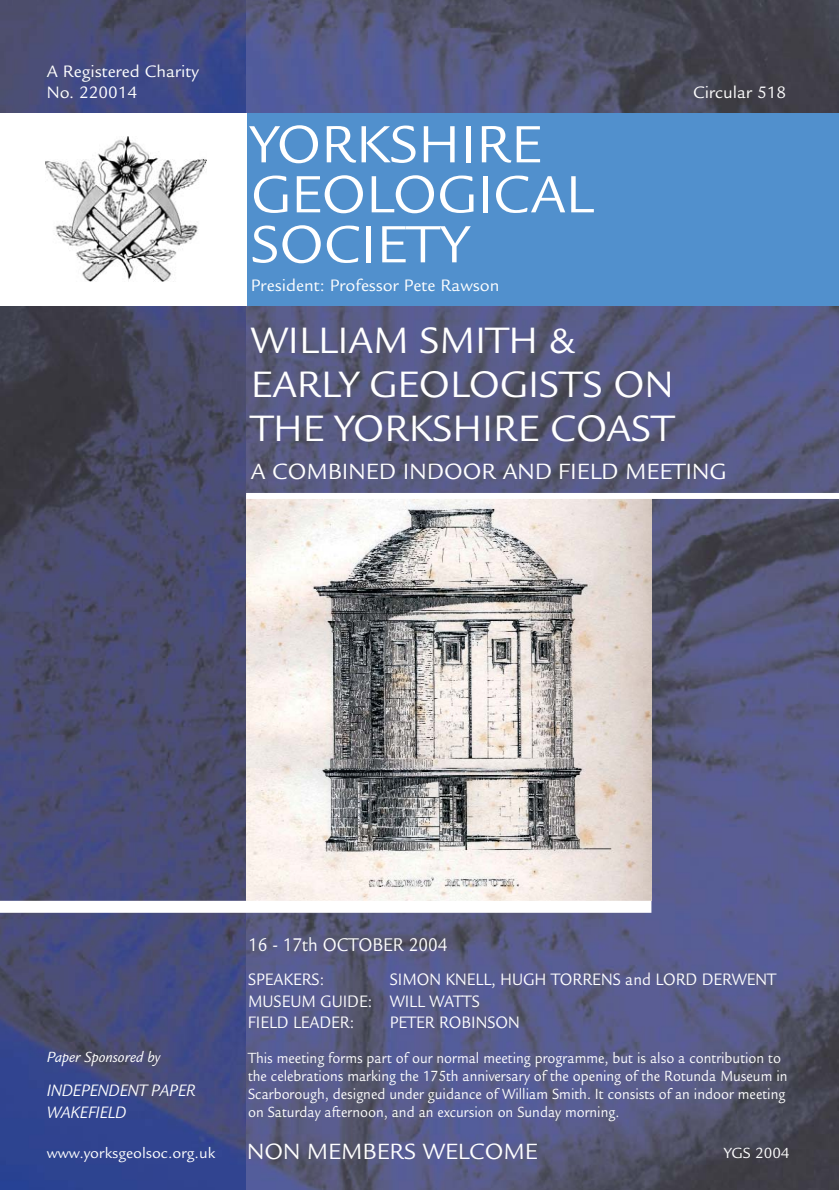
<style>
.page{position:relative;width:840px;height:1190px;background:#fff}
.page>*{position:absolute;margin:0;border:0;box-sizing:border-box;transform-origin:0 0}
.t1{font:57px/50px "Legacy Sans";color:#fff}
.t2{font:40px/44px "Legacy Sans";color:#fff}
.t3{font:24px "Legacy Sans";color:#fff}
.t4{font:20px "Legacy Sans";color:#fff;scale:.9 1}
.t5{font:18px/21.6px "Legacy Sans";color:#fff;scale:.9 1}
.t6{font:18px/21.6px "Legacy Sans";color:#fff}
.t7{font:italic 18px/21.6px "Legacy Sans";color:#fff;scale:.9 1}
.t8{font:16px/18px "Legacy Sans";color:#fff;scale:.9 1}
.t9{font:16px "Legacy Sans";color:#fff}
.t10{font:italic 16px "Legacy Sans";color:#fff}
</style>
<div class="page">
<img style="left:0;top:0;width:246px;height:1190px">
<img style="left:246px;top:0;width:593px;height:1190px">
<div style="left:246px;top:113px;width:593px;height:193px;background:#5190cd"></div>
<div style="left:0;top:113px;width:246px;height:193px;background:#fff"></div>
<img style="left:46px;top:136px;width:161px;height:146px">
<img style="left:246px;top:499px;width:405px;height:401px">
<div style="left:0;top:901px;width:651px;height:12px;background:#fff"></div>
<div style="left:246px;top:493px;width:593px;height:6px;background:#fff"></div>
<p class="t6" style="left:47px;top:62px;width:154px">A Registered Charity<br>No. 220014</p>
<p class="t6" style="left:693px;top:83px;width:94px">Circular 518</p>
<h1 class="t1" style="left:251px;top:125px;width:344px">YORKSHIRE<br>GEOLOGICAL<br>SOCIETY</h1>
<p class="t6" style="left:251px;top:277px;width:250px">President: Professor Pete Rawson</p>
<h2 class="t2" style="left:251px;top:322px;width:425px">WILLIAM SMITH &amp;<br>EARLY GEOLOGISTS ON<br>THE YORKSHIRE COAST</h2>
<h3 class="t3" style="left:251px;top:462px;width:477px">A COMBINED INDOOR AND FIELD MEETING</h3>
<p class="t10" style="left:47px;top:1051px;width:115px">Paper Sponsored by</p>
<p class="t7" style="left:47px;top:1081px;width:167px">INDEPENDENT PAPER<br>WAKEFIELD</p>
<p class="t4" style="left:248px;top:937px;width:223px">16 - 17th OCTOBER 2004</p>
<p class="t5" style="left:248px;top:970px;width:86px">SPEAKERS:</p>
<p class="t5" style="left:248px;top:970px;width:588px;text-indent:142px">SIMON KNELL, HUGH TORRENS and LORD DERWENT<br>MUSEUM GUIDE: WILL WATTS<br>FIELD LEADER:</p>
<p class="t5" style="left:390px;top:1013px;width:146px">PETER ROBINSON</p>
<p class="t8" style="left:248px;top:1051px;width:601px">This meeting forms part of our normal meeting programme, but is also a contribution to the celebrations marking the 175th anniversary of the opening of the Rotunda Museum in Scarborough, designed under guidance of William Smith. It consists of an indoor meeting on Saturday afternoon, and an excursion on Sunday morning.</p>
<h3 class="t3" style="left:247px;top:1142px;width:292px">NON MEMBERS WELCOME</h3>
<p class="t9" style="left:47px;top:1147px;width:170px">www.yorksgeolsoc.org.uk</p>
<p class="t9" style="left:724px;top:1147px;width:67px">YGS 2004</p>
</div>
